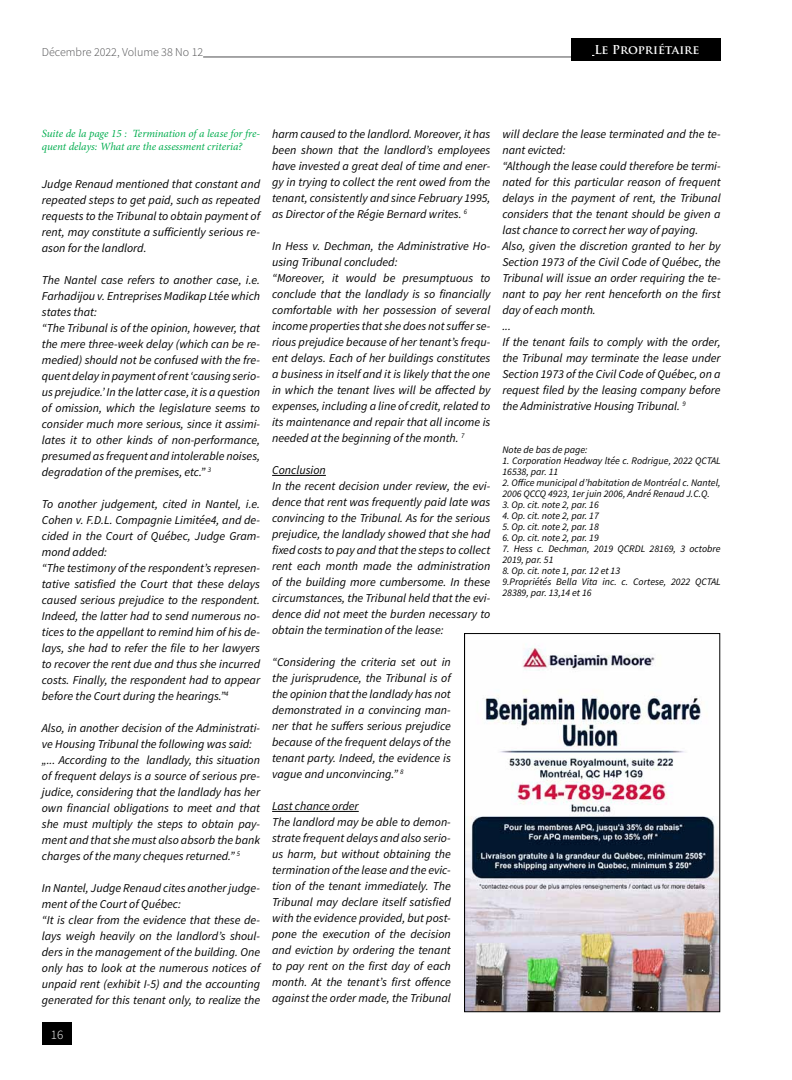
<style>
.page{position:relative;width:792px;height:1080px;background:#fff}
.page>*{position:absolute;margin:0;border:0;box-sizing:border-box;transform-origin:0 0}
.t1{font:300 13px "Source Sans Pro";color:#fff}
.t2{font:italic 12px/16px "Source Sans Pro";color:#000}
.t3{font:300 12px "Source Sans Pro";color:#4d4d4f}
.t4{font:700 12px "Trajan Pro";color:#fff}
.t5{font:italic 11px/13px "Minion Pro";letter-spacing:-.01em;color:#00ad4e}
.t6{font:italic 10px/11px "Source Sans Pro";color:#000}
</style>
<div class="page">
<hr style="left:272px;top:475px;width:54px;height:1px;background:#000">
<hr style="left:272px;top:811px;width:87px;height:1px;background:#000">
<img style="left:466px;top:646px;width:252px;height:364px">
<div style="left:464px;top:633px;width:256px;height:379px;border:1px solid #000"></div>
<hr style="left:203px;top:57px;width:370px;height:1px;background:#4d4d4f">
<div style="left:42px;top:1023px;width:30px;height:22px;background:#000"></div>
<div style="left:571px;top:39px;width:150px;height:22px;background:#000"></div>
<p class="t3" style="left:42px;top:44px;width:163px">Décembre 2022, Volume 38 No 12</p>
<p class="t4" style="left:594px;top:42px;width:107px">Le Propriétaire</p>
<p class="t5" style="left:42px;top:127px;width:220px">Suite de la page 15 : Termination of a lease for fre&shy;quent delays: What are the assessment criteria?</p>
<p class="t2" style="left:42px;top:176px;width:220px;text-align:justify">Judge Renaud mentioned that constant and repeated steps to get paid, such as repeated requests to the Tribunal to obtain payment of rent, may constitute a sufficiently serious re&shy;ason for the landlord.</p>
<p class="t2" style="left:42px;top:272px;width:220px">The Nantel case refers to another case, i.e.<br>Farhadijou v. Entreprises Madikap Ltée which states that:<br>“The Tribunal is of the opinion, however, that the mere three-week delay (which can be re&shy;medied) should not be confused with the fre&shy;quent delay in payment of rent ‘causing serio&shy;us prejudice.’ In the latter case, it is a question of omission, which the legislature seems to consider much more serious, since it assimi&shy;lates it to other kinds of non-performance, presumed as frequent and intolerable noises, degradation of the premises, etc.” <sup>3</sup></p>
<p class="t2" style="left:42px;top:496px;width:220px">To another judgement, cited in Nantel, i.e.<br>Cohen v. F.D.L. Compagnie Limitée4, and de&shy;cided in the Court of Québec, Judge Gram&shy;mond added:<br>“The testimony of the respondent’s represen&shy;tative satisfied the Court that these delays caused serious prejudice to the respondent.<br>Indeed, the latter had to send numerous no&shy;tices to the appellant to remind him of his de&shy;lays, she had to refer the file to her lawyers to recover the rent due and thus she incurred costs. Finally, the respondent had to appear before the Court during the hearings.”<sup>4</sup></p>
<p class="t2" style="left:42px;top:720px;width:220px">Also, in another decision of the Administrati&shy;ve Housing Tribunal the following was said: „... According to the landlady, this situation of frequent delays is a source of serious pre&shy;judice, considering that the landlady has her own financial obligations to meet and that she must multiply the steps to obtain pay&shy;ment and that she must also absorb the bank charges of the many cheques returned.” <sup>5</sup></p>
<p class="t2" style="left:42px;top:880px;width:220px">In Nantel, Judge Renaud cites another judge&shy;ment of the Court of Québec:<br>“It is clear from the evidence that these de&shy;lays weigh heavily on the landlord’s shoul&shy;ders in the management of the building. One only has to look at the numerous notices of unpaid rent (exhibit I-5) and the accounting generated for this tenant only, to realize the</p>
<p class="t1" style="left:51px;top:1027px;width:14px">16</p>
<p class="t2" style="left:272px;top:126px;width:220px;text-align:justify">harm caused to the landlord. Moreover, it has been shown that the landlord’s employees have invested a great deal of time and ener&shy;gy in trying to collect the rent owed from the tenant, consistently and since February 1995, as Director of the Régie Bernard writes. <sup>6</sup></p>
<p class="t2" style="left:272px;top:238px;width:220px">In Hess v. Dechman, the Administrative Ho&shy;using Tribunal concluded:<br>“Moreover, it would be presumptuous to conclude that the landlady is so financially comfortable with her possession of several income properties that she does not suffer se&shy;rious prejudice because of her tenant’s frequ&shy;ent delays. Each of her buildings constitutes a business in itself and it is likely that the one in which the tenant lives will be affected by expenses, including a line of credit, related to its maintenance and repair that all income is needed at the beginning of the month. <sup>7</sup></p>
<p class="t2" style="left:272px;top:462px;width:220px">Conclusion<br>In the recent decision under review, the evi&shy;dence that rent was frequently paid late was convincing to the Tribunal. As for the serious prejudice, the landlady showed that she had fixed costs to pay and that the steps to collect rent each month made the administration of the building more cumbersome. In these circumstances, the Tribunal held that the evi&shy;dence did not meet the burden necessary to obtain the termination of the lease:</p>
<p class="t2" style="left:272px;top:654px;width:180px;text-align:justify">“Considering the criteria set out in the jurisprudence, the Tribunal is of the opinion that the landlady has not demonstrated in a convincing man&shy;ner that he suffers serious prejudice because of the frequent delays of the tenant party. Indeed, the evidence is vague and unconvincing.” <sup>8</sup></p>
<p class="t2" style="left:272px;top:798px;width:180px">Last chance order<br>The landlord may be able to demon&shy;strate frequent delays and also serio&shy;us harm, but without obtaining the termination of the lease and the evic&shy;tion of the tenant immediately. The Tribunal may declare itself satisfied with the evidence provided, but post&shy;pone the execution of the decision and eviction by ordering the tenant to pay rent on the first day of each month. At the tenant’s first offence against the order made, the Tribunal</p>
<p class="t2" style="left:502px;top:126px;width:220px">will declare the lease terminated and the te&shy;nant evicted:<br>“Although the lease could therefore be termi&shy;nated for this particular reason of frequent delays in the payment of rent, the Tribunal considers that the tenant should be given a last chance to correct her way of paying.<br>Also, given the discretion granted to her by Section 1973 of the Civil Code of Québec, the Tribunal will issue an order requiring the te&shy;nant to pay her rent henceforth on the first day of each month.<br>...<br>If the tenant fails to comply with the order, the Tribunal may terminate the lease under Section 1973 of the Civil Code of Québec, on a request filed by the leasing company before the Administrative Housing Tribunal. <sup>9</sup></p>
<p class="t6" style="left:502px;top:444px;width:87px">Note de bas de page:</p>
<p class="t6" style="left:502px;top:455px;width:220px">1. Corporation Headway ltée c. Rodrigue, 2022 QCTAL<br>16538, par. 11</p>
<p class="t6" style="left:502px;top:477px;width:220px">2. Office municipal d’habitation de Montréal c. Nantel,<br>2006 QCCQ 4923, 1er juin 2006, André Renaud J.C.Q.</p>
<p class="t6" style="left:502px;top:499px;width:98px">3. Op. cit. note 2, par. 16</p>
<p class="t6" style="left:502px;top:510px;width:98px">4. Op. cit. note 2, par. 17</p>
<p class="t6" style="left:502px;top:521px;width:98px">5. Op. cit. note 2, par. 18</p>
<p class="t6" style="left:502px;top:532px;width:98px">6. Op. cit. note 2, par. 19</p>
<p class="t6" style="left:502px;top:543px;width:220px">7. Hess c. Dechman, 2019 QCRDL 28169, 3 octobre<br>2019, par. 51</p>
<p class="t6" style="left:502px;top:565px;width:220px">8. Op. cit. note 1, par. 12 et 13<br>9.Propriétés Bella Vita inc. c. Cortese, 2022 QCTAL<br>28389, par. 13,14 et 16</p>
</div>
